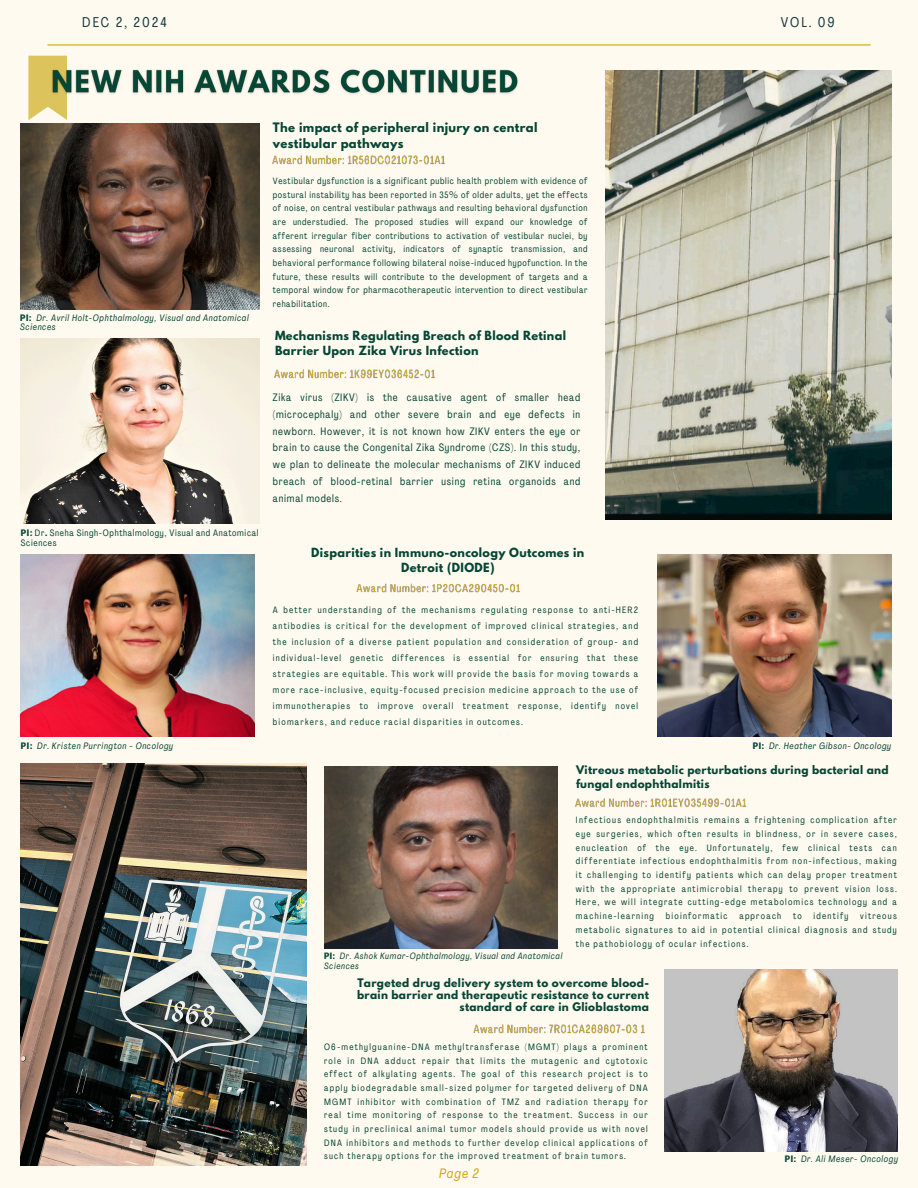
<style>
.page{position:relative;width:918px;height:1188px;background:#fffaf0}
.page>*{position:absolute;margin:0;border:0;box-sizing:border-box;transform-origin:0 0}
.t1{font:13.95px "Agrandir Tight";letter-spacing:.14em;color:#193c41}
.t2{font:italic 13.5px "Agrandir Tight";color:#d1a714}
.t3{font:700 11.55px/15.5px "League Spartan";letter-spacing:.03em;color:#064635}
.t4{font:700 11.25px/15px "League Spartan";letter-spacing:.03em;color:#064635}
.t5{font:10.65px/16.8px "Agrandir Tight";letter-spacing:.07em;color:#064635;text-align:justify}
.t6{font:700 10.5px/12.3px "League Spartan";letter-spacing:.03em;color:#064635;text-align:right}
.t7{font:9.15px/13.6px "Agrandir Tight";letter-spacing:.13em;color:#064635;text-align:justify}
.t8{font:italic 9.15px "Agrandir Tight";letter-spacing:.07em;color:#064635}
.t9{font:9.15px/9.1px "Agrandir Tight";letter-spacing:.07em;color:#064635}
.t10{font:700 9.15px "Agrandir Tight";color:#064635}
.t11{font:italic 9px "Agrandir Tight";letter-spacing:.07em;color:#064635}
.s1{font-weight:700;font-style:normal}
.s2{font-weight:700}
</style>
<div class="page">
<hr style="left:47px;top:44px;width:824px;height:1px;background:#cba50b">
<img style="left:605px;top:70px;width:286px;height:449px">
<img style="left:21px;top:124px;width:239px;height:185px">
<svg style="left:28px;top:56px;width:39px;height:64px;background:#e2cb72"></svg>
<img style="left:21px;top:338px;width:239px;height:186px">
<img style="left:657px;top:555px;width:234px;height:182px">
<img style="left:21px;top:555px;width:234px;height:182px">
<img style="left:20px;top:763px;width:286px;height:402px">
<img style="left:664px;top:969px;width:234px;height:182px">
<img style="left:324px;top:767px;width:234px;height:182px">
<img style="left:272px;top:155px;width:173px;height:10px">
<img style="left:48px;top:64px;width:470px;height:39px">
<img style="left:274px;top:369px;width:161px;height:10px">
<img style="left:356px;top:583px;width:164px;height:10px">
<img style="left:473px;top:1024px;width:172px;height:10px">
<img style="left:575px;top:798px;width:172px;height:9px">
<h5 class="t1" style="left:82px;top:17px;width:86px">DEC 2, 2024</h5>
<p class="t1" style="left:781px;top:17px;width:55px">VOL. 09</p>
<h4 class="t8" style="left:20px;top:314px;width:230px"><span class="s1">PI:</span> Dr. Avril Holt-Ophthalmology, Visual and Anatomical</h4>
<p class="t8" style="left:20px;top:323px;width:37px">Sciences</p>
<p class="t9" style="left:21px;top:529px;width:239px"><span class="s2">PI:</span> Dr<span class="s2">.</span> Sneha Singh-Ophthalmology, Visual and Anatomical<br>Sciences</p>
<p class="t10" style="left:21px;top:743px;width:13px">PI:</p>
<p class="t8" style="left:37px;top:743px;width:138px">Dr. Kristen Purrington - Oncology</p>
<p class="t3" style="left:273px;top:121px;width:266px">The impact of peripheral injury on central vestibular pathways</p>
<p class="t7" style="left:273px;top:175px;width:316px">Vestibular dysfunction is a significant public health problem with evidence of postural instability has been reported in 35% of older adults, yet the effects of noise, on central vestibular pathways and resulting behavioral dysfunction are understudied. The proposed studies will expand our knowledge of afferent irregular fiber contributions to activation of vestibular nuclei, by assessing neuronal activity, indicators of synaptic transmission, and behavioral performance following bilateral noise-induced hypofunction. In the future, these results will contribute to the development of targets and a temporal window for pharmacotherapeutic intervention to direct vestibular rehabilitation.</p>
<p class="t4" style="left:275px;top:329px;width:293px">Mechanisms Regulating Breach of Blood Retinal<br>Barrier Upon Zika Virus Infection</p>
<p class="t5" style="left:273px;top:390px;width:309px">Zika virus (ZIKV) is the causative agent of smaller head (microcephaly) and other severe brain and eye defects in newborn. However, it is not known how ZIKV enters the eye or brain to cause the Congenital Zika Syndrome (CZS). In this study, we plan to delineate the molecular mechanisms of ZIKV induced breach of blood-retinal barrier using retina organoids and animal models.</p>
<h4 class="t4" style="left:311px;top:546px;width:275px;text-align:center">Disparities in Immuno-oncology Outcomes in<br>Detroit (DIODE)</h4>
<p class="t7" style="left:273px;top:603px;width:367px;line-height:15.9px">A better understanding of the mechanisms regulating response to anti-HER2 antibodies is critical for the development of improved clinical strategies, and the inclusion of a diverse patient population and consideration of group- and individual-level genetic differences is essential for ensuring that these strategies are equitable. This work will provide the basis for moving towards a more race-inclusive, equity-focused precision medicine approach to the use of immunotherapies to improve overall treatment response, identify novel biomarkers, and reduce racial disparities in outcomes.</p>
<p class="t10" style="left:753px;top:743px;width:13px">PI:</p>
<p class="t8" style="left:769px;top:743px;width:124px">Dr. Heather Gibson- Oncology</p>
<p class="t6" style="left:576px;top:764px;width:314px;line-height:14px;text-align:left">Vitreous metabolic perturbations during bacterial and fungal endophthalmitis</p>
<h3 class="t11" style="left:324px;top:952px;width:240px"><span class="s1">PI:</span> Dr. Ashok Kumar-Ophthalmology, Visual and Anatomical</h3>
<p class="t11" style="left:324px;top:962px;width:36px">Sciences</p>
<p class="t7" style="left:576px;top:814px;width:322px">Infectious endophthalmitis remains a frightening complication after eye surgeries, which often results in blindness, or in severe cases, enucleation of the eye. Unfortunately, few clinical tests can differentiate infectious endophthalmitis from non-infectious, making it challenging to identify patients which can delay proper treatment with the appropriate antimicrobial therapy to prevent vision loss.<br>Here, we will integrate cutting-edge metabolomics technology and a machine-learning</p>
<p class="t7" style="left:666px;top:910px;width:63px">bioinformatic</p>
<p class="t7" style="left:739px;top:910px;width:43px">approach</p>
<p class="t7" style="left:793px;top:910px;width:10px">to</p>
<p class="t7" style="left:814px;top:910px;width:36px">identify</p>
<p class="t7" style="left:576px;top:910px;width:322px;text-indent:284px">vitreous metabolic signatures to aid in potential clinical diagnosis and study the pathobiology of ocular infections.</p>
<h4 class="t6" style="left:357px;top:978px;width:293px">Targeted drug delivery system to overcome blood&shy;brain barrier and therapeutic resistance to current standard of care in Glioblastoma</h4>
<p class="t7" style="left:324px;top:1041px;width:325px">O6-methylguanine-DNA methyltransferase (MGMT) plays a prominent role in DNA adduct repair that limits the mutagenic and cytotoxic effect of alkylating agents. The goal of this research project is to apply biodegradable small-sized polymer for targeted delivery of DNA MGMT inhibitor with combination of TMZ and radiation therapy for real time monitoring of response to the treatment. Success in our study in preclinical animal tumor models should provide us with novel DNA inhibitors and methods to further develop clinical applications of such therapy options for the improved treatment of brain tumors.</p>
<p class="t2" style="left:439px;top:1168px;width:41px">Page 2</p>
<p class="t10" style="left:785px;top:1155px;width:13px">PI:</p>
<p class="t8" style="left:801px;top:1155px;width:98px">Dr. Ali Meser- Oncology</p>
</div>
